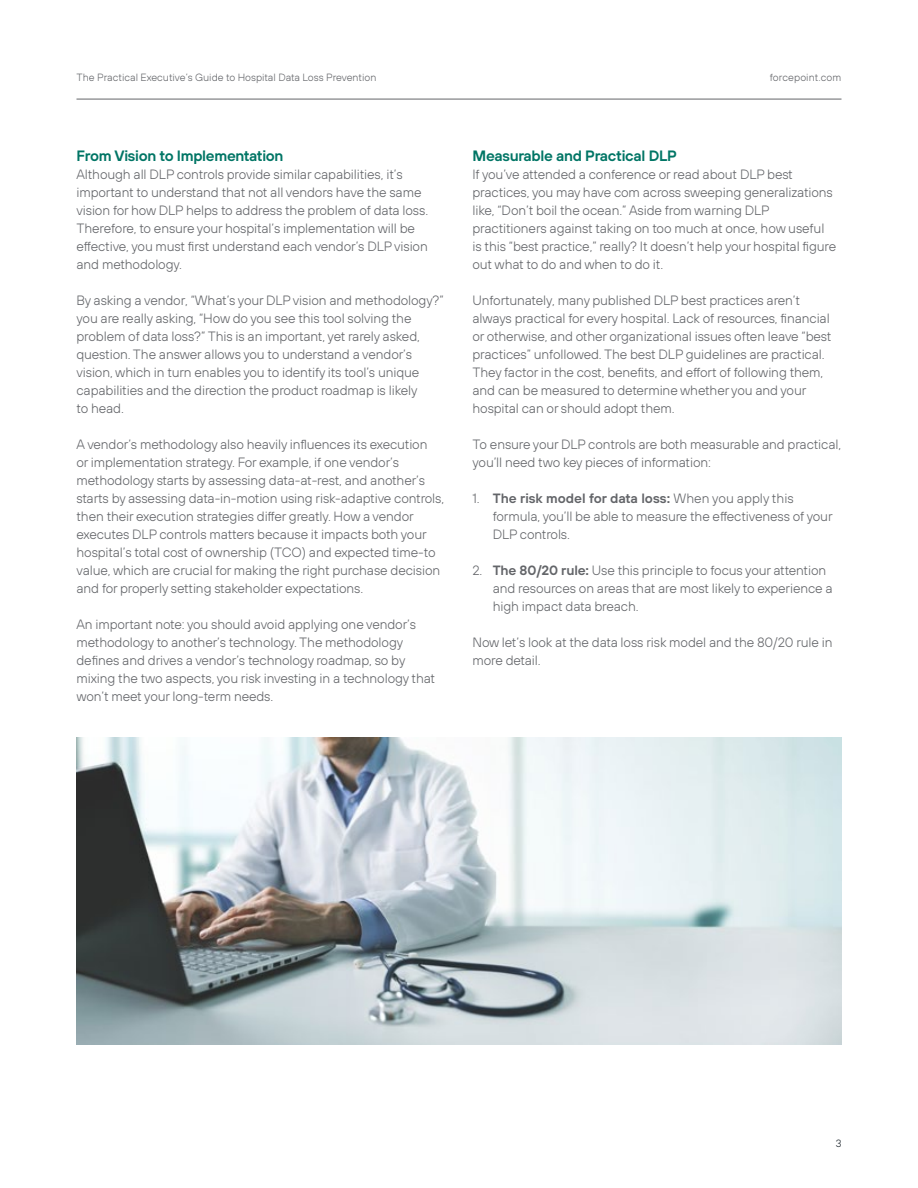
<style>
.page{position:relative;width:918px;height:1188px;background:#fff}
.page>*{position:absolute;margin:0;border:0;box-sizing:border-box;transform-origin:0 0}
.t1{font:600 15px "FP Sans";letter-spacing:-.02em;color:#007565}
.t2{font:300 13.5px/18px "FP Sans";letter-spacing:-.01em;color:#636569}
.t3{font:300 10.5px "FP Sans";color:#636569}
.t4{font:300 10.5px "FP Sans";color:#1d252c}
.s1{font-weight:600}
</style>
<div class="page">
<hr style="left:76px;top:99px;width:766px;height:1px;background:#636569">
<img style="left:76px;top:738px;width:765px;height:306px">
<p class="t3" style="left:76px;top:71px;width:301px">The Practical Executive’s Guide to Hospital Data Loss Prevention</p>
<p class="t3" style="left:770px;top:71px;width:73px">forcepoint.com</p>
<p class="t1" style="left:76px;top:146px;width:209px">From Vision to Implementation</p>
<p class="t2" style="left:76px;top:165px;width:353px">Although all DLP controls provide similar capabilities, it’s important to understand that not all vendors have the same vision for how DLP helps to address the problem of data loss.<br>Therefore, to ensure your hospital’s implementation will be effective, you must first understand each vendor’s DLP vision and methodology.</p>
<p class="t2" style="left:76px;top:291px;width:369px">By asking a vendor, “What’s your DLP vision and methodology?” you are really asking, “How do you see this tool solving the problem of data loss?” This is an important, yet rarely asked, question. The answer allows you to understand a vendor’s vision, which in turn enables you to identify its tool’s unique capabilities and the direction the product roadmap is likely<br>to head.</p>
<p class="t2" style="left:76px;top:435px;width:369px">A vendor’s methodology also heavily influences its execution<br>or implementation strategy. For example, if one vendor’s methodology starts by assessing data-at-rest, and another’s starts by assessing data-in-motion using risk-adaptive controls, then their execution strategies differ greatly. How a vendor executes DLP controls matters because it impacts both your hospital’s total cost of ownership (TCO) and expected time-to value, which are crucial for making the right purchase decision and for properly setting stakeholder expectations.</p>
<p class="t2" style="left:76px;top:615px;width:360px">An important note: you should avoid applying one vendor’s methodology to another’s technology. The methodology defines and drives a vendor’s technology roadmap, so by mixing the two aspects, you risk investing in a technology that won’t meet your long-term needs.</p>
<p class="t1" style="left:472px;top:146px;width:206px">Measurable and Practical DLP</p>
<p class="t2" style="left:472px;top:165px;width:365px">If you’ve attended a conference or read about DLP best practices, you may have com across sweeping generalizations like, “Don’t boil the ocean.” Aside from warning DLP practitioners against taking on too much at once, how useful is this “best practice,” really? It doesn’t help your hospital figure out what to do and when to do it.</p>
<p class="t2" style="left:472px;top:291px;width:360px">Unfortunately, many published DLP best practices aren’t always practical for every hospital. Lack of resources, financial or otherwise, and other organizational issues often leave “best practices” unfollowed. The best DLP guidelines are practical.<br>They factor in the cost, benefits, and effort of following them, and can be measured to determine whether you and your hospital can or should adopt them.</p>
<p class="t2" style="left:472px;top:435px;width:370px">To ensure your DLP controls are both measurable and practical, you’ll need two key pieces of information:</p>
<p class="t2" style="left:493px;top:489px;width:341px;text-indent:-20px">1. <span class="s1">The risk model for data loss:</span> When you apply this formula, you’ll be able to measure the effectiveness of your<br>DLP controls.</p>
<p class="t2" style="left:493px;top:561px;width:341px;text-indent:-20px">2. <span class="s1">The 80/20 rule:</span> Use this principle to focus your attention and resources on areas that are most likely to experience a high impact data breach.</p>
<p class="t2" style="left:472px;top:633px;width:362px">Now let’s look at the data loss risk model and the 80/20 rule in more detail.</p>
<p class="t4" style="left:836px;top:1137px;width:7px">3</p>
</div>
